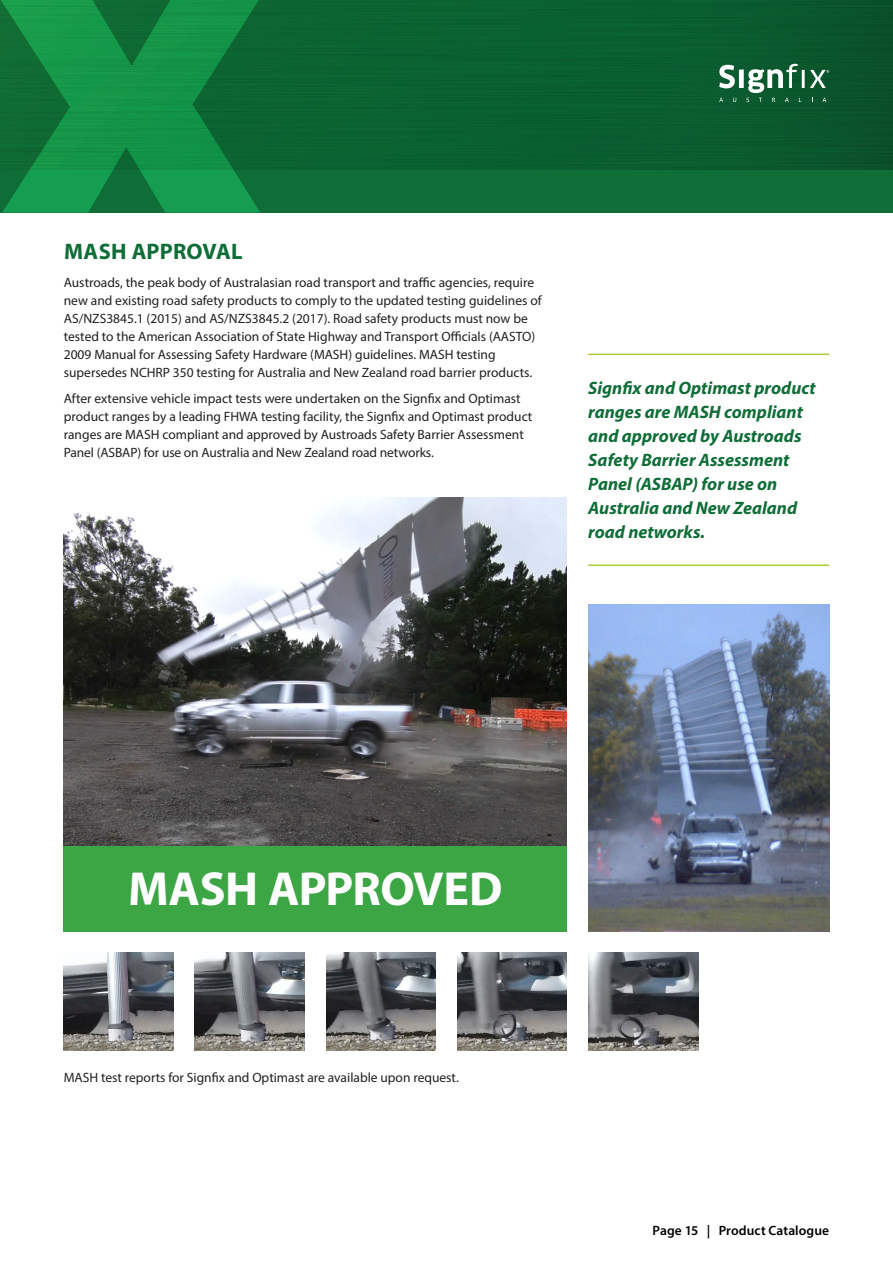
<style>
.page{position:relative;width:893px;height:1263px;background:#fff}
.page>*{position:absolute;margin:0;border:0;box-sizing:border-box;transform-origin:0 0}
.t1{font:700 48px "Myriad Pro";letter-spacing:-.01em;color:#fff}
.t2{font:700 22.5px "Myriad Pro";letter-spacing:.01em;color:#0f6d38}
.t3{font:italic 700 18px/24px "Myriad Pro";color:#0f6d38}
.t4{font:13.5px/18px "Myriad Pro";color:#231f20}
.t5{font:600 13.5px "Myriad Pro";letter-spacing:.005em;color:#000}
</style>
<div class="page">
<img style="left:270px;top:0;width:623px;height:170px">
<div style="left:0;top:170px;width:893px;height:43px;background:#0f6d38"></div>
<svg style="left:719px;top:98px;width:4px;height:4px"></svg>
<svg style="left:733px;top:98px;width:3px;height:4px"></svg>
<svg style="left:822px;top:98px;width:4px;height:4px"></svg>
<svg style="left:719px;top:65px;width:16px;height:23px"></svg>
<div style="left:739px;top:69px;width:5px;height:19px;background:#fff"></div>
<svg style="left:746px;top:64px;width:55px;height:38px"></svg>
<hr style="left:802px;top:70px;width:3px;height:18px;background:#fff">
<svg style="left:810px;top:70px;width:19px;height:18px"></svg>
<svg style="left:0;top:0;width:270px;height:213px;background:#118541"></svg>
<img style="left:64px;top:497px;width:503px;height:349px">
<div style="left:64px;top:846px;width:503px;height:85px;background:#3ca645"></div>
<img style="left:64px;top:952px;width:110px;height:98px">
<img style="left:326px;top:952px;width:110px;height:98px">
<img style="left:195px;top:952px;width:110px;height:98px">
<img style="left:457px;top:952px;width:110px;height:98px">
<img style="left:588px;top:952px;width:110px;height:98px">
<hr style="left:588px;top:564px;width:241px;height:2px;background:#a6ce39">
<hr style="left:588px;top:354px;width:241px;height:1px;background:#a6ce39">
<img style="left:588px;top:605px;width:241px;height:326px">
<p class="t2" style="left:64px;top:237px;width:180px">MASH APPROVAL</p>
<p class="t4" style="left:64px;top:273px;width:479px">Austroads, the peak body of Australasian road transport and traffic agencies, require new and existing road safety products to comply to the updated testing guidelines of AS/NZS3845.1 (2015) and AS/NZS3845.2 (2017). Road safety products must now be tested to the American Association of State Highway and Transport Officials (AASTO)<br>2009 Manual for Assessing Safety Hardware (MASH) guidelines. MASH testing supersedes NCHRP 350 testing for Australia and New Zealand road barrier products.</p>
<p class="t4" style="left:64px;top:389px;width:470px">After extensive vehicle impact tests were undertaken on the Signfix and Optimast product ranges by a leading FHWA testing facility, the Signfix and Optimast product ranges are MASH compliant and approved by Austroads Safety Barrier Assessment Panel (ASBAP) for use on Australia and New Zealand road networks.</p>
<p class="t3" style="left:588px;top:375px;width:229px">Signfix and Optimast product ranges are MASH compliant and approved by Austroads<br>Safety Barrier Assessment<br>Panel (ASBAP) for use on<br>Australia and New Zealand road networks.</p>
<p class="t1" style="left:128px;top:857px;width:376px">MASH APPROVED</p>
<p class="t4" style="left:64px;top:1068px;width:397px">MASH test reports for Signfix and Optimast are available upon request.</p>
<p class="t5" style="left:653px;top:1222px;width:178px">Page 15 | Product Catalogue</p>
</div>
